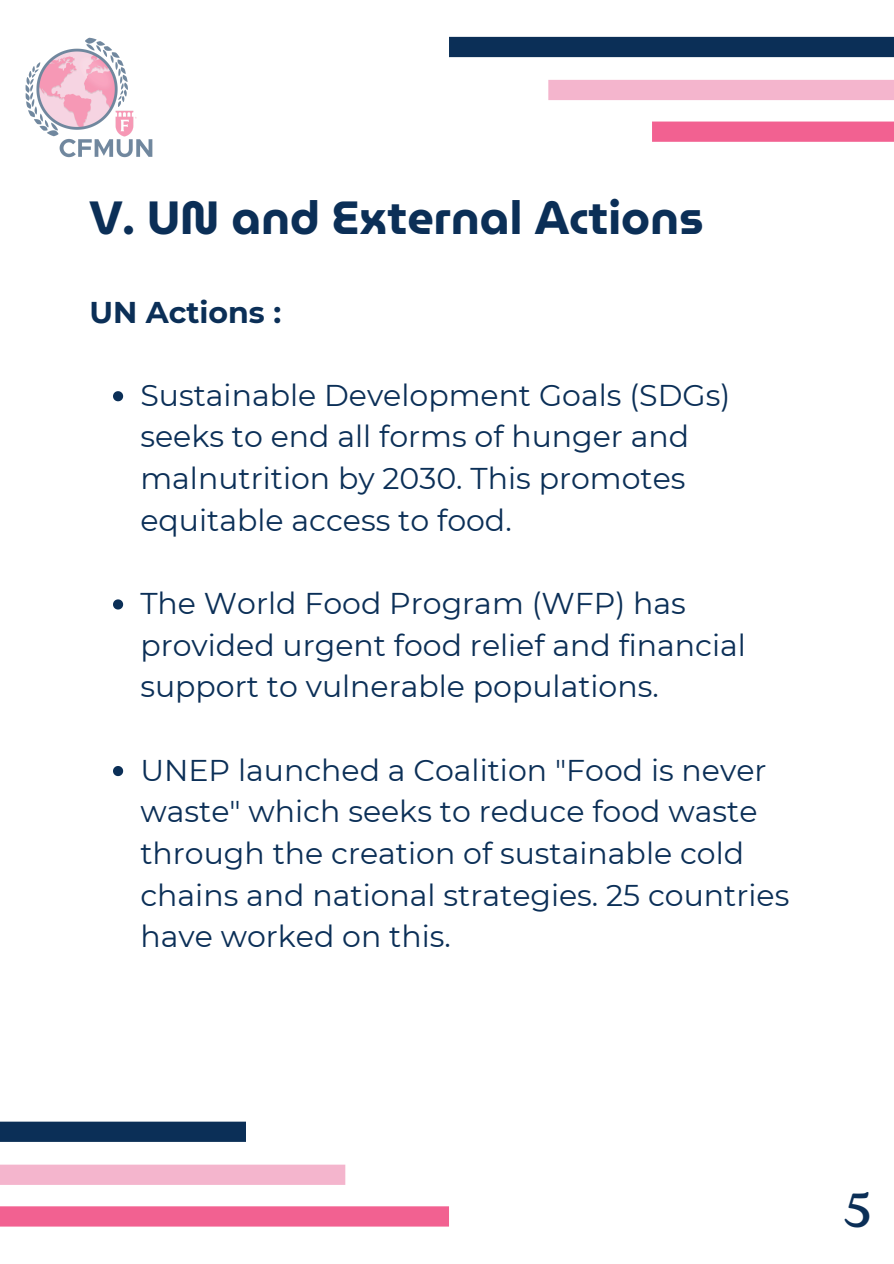
<style>
.page{position:relative;width:894px;height:1264px;background:#fff}
.page>*{position:absolute;margin:0;border:0;box-sizing:border-box;transform-origin:0 0}
.t1{font:47.85px "Roca One";color:#0b2f57}
.t2{font:700 46.5px "Museo Moderno";color:#0b2f57}
.t3{font:30px/41.7px "Montserrat";color:#0b2f57}
.t4{font:700 30px "Montserrat";color:#0b2f57}
</style>
<div class="page">
<img style="left:25px;top:37px;width:128px;height:121px">
<svg style="left:113px;top:391px;width:10px;height:10px"></svg>
<svg style="left:113px;top:599px;width:10px;height:10px"></svg>
<svg style="left:113px;top:766px;width:10px;height:10px"></svg>
<div style="left:449px;top:37px;width:444px;height:20px;background:#0b2f57"></div>
<div style="left:548px;top:80px;width:345px;height:20px;background:#f4b5cd"></div>
<div style="left:651px;top:121px;width:242px;height:21px;background:#f26191"></div>
<div style="left:0;top:1121px;width:246px;height:20px;background:#0b2f57"></div>
<div style="left:0;top:1164px;width:345px;height:20px;background:#f4b5cd"></div>
<div style="left:0;top:1206px;width:449px;height:20px;background:#f26191"></div>
<p class="t2" style="left:89px;top:180px;width:615px">V. UN and External Actions</p>
<p class="t4" style="left:89px;top:293px;width:193px">UN Actions :</p>
<p class="t3" style="left:140px;top:374px;width:591px">Sustainable Development Goals (SDGs) seeks to end all forms of hunger and malnutrition by 2030. This promotes equitable access to food.</p>
<h1 class="t3" style="left:140px;top:582px;width:607px">The World Food Program (WFP) has provided urgent food relief and financial support to vulnerable populations.</h1>
<h2 class="t3" style="left:140px;top:749px;width:650px">UNEP launched a Coalition "Food is never waste" which seeks to reduce food waste through the creation of sustainable cold chains and national strategies. 25 countries have worked on this.</h2>
<p class="t1" style="left:843px;top:1182px;width:30px">5</p>
</div>
